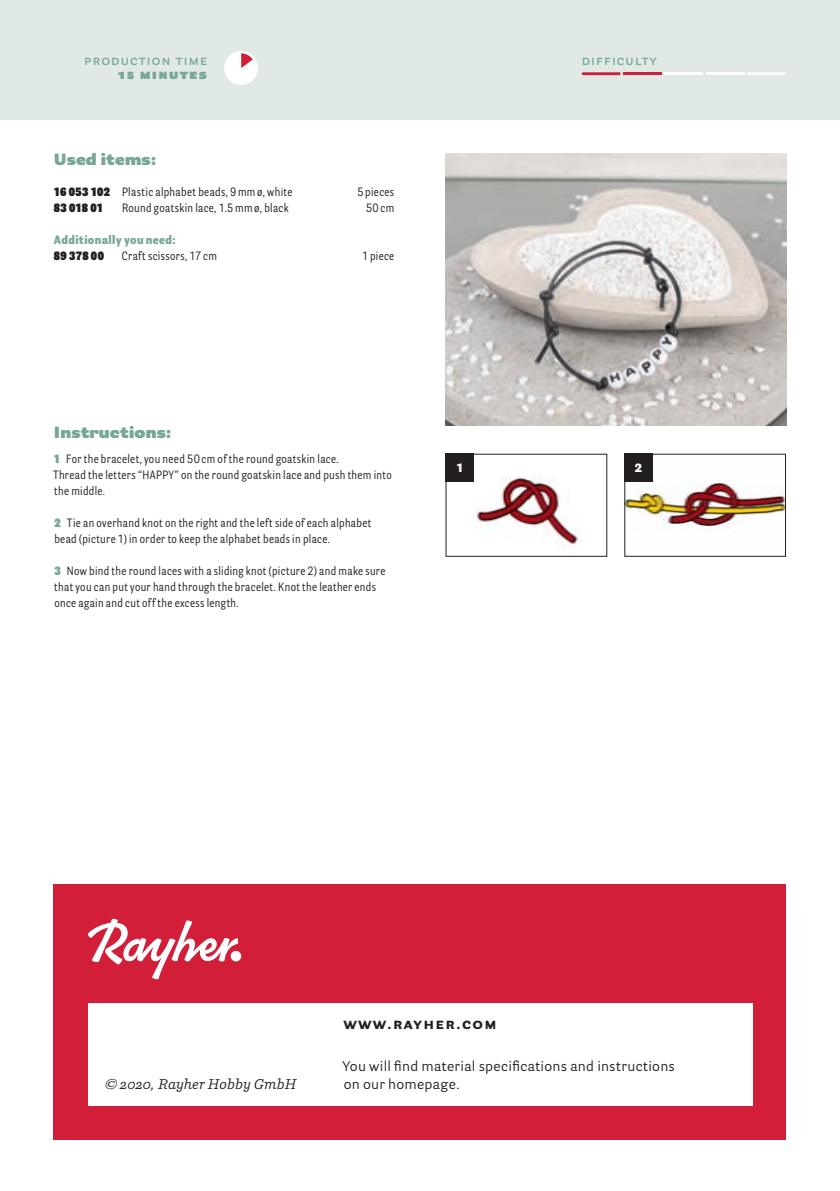
<style>
.page{position:relative;width:840px;height:1191px;background:#fff}
.page>*{position:absolute;margin:0;border:0;box-sizing:border-box;transform-origin:0 0}
.t1{font:900 16px "Parry Grotesque Pro";letter-spacing:.01em;color:#77a896}
.t2{font:700 16px "Parry Grotesque Pro";letter-spacing:.08em;color:#231f20}
.t3{font:14px/18px "Parry Grotesque Pro";letter-spacing:.02em;color:#231f20}
.t4{font:600 14px "Parry Grotesque Pro";letter-spacing:.08em;color:#77a896}
.t5{font:italic 14px "Parry Pro";letter-spacing:.01em;color:#231f20}
.t6{font:900 14px "Parry Grotesque Pro";letter-spacing:.08em;color:#77a896}
.t7{font:12px/16px "Parry Grot Con Pro";letter-spacing:.03em;color:#231f20}
.t8{font:900 12px "Parry Grot Con Pro";letter-spacing:.03em;color:#77a896}
.t9{font:900 12px "Parry Grot Con Pro";letter-spacing:.025em;color:#231f20}
.t10{font:900 12px "Parry Grotesque Pro";color:#fff}
.s1{font-weight:900}
.s2{font-weight:900;color:#77a896}
</style>
<div class="page">
<div style="left:54px;top:884px;width:731px;height:256px;background:#d21e38"></div>
<div style="left:88px;top:1003px;width:663px;height:103px;background:#fff"></div>
<div style="left:0;top:0;width:839px;height:119px;background:#e0e9e4"></div>
<svg style="left:88px;top:918px;width:150px;height:61px"></svg>
<div style="left:230px;top:951px;width:11px;height:10px;background:#fff;border-radius:50%"></div>
<div style="left:224px;top:51px;width:34px;height:34px;background:#fff;border-radius:50%"></div>
<svg style="left:241px;top:53px;width:12px;height:15px"></svg>
<svg style="left:581px;top:72px;width:39px;height:3px"></svg>
<hr style="left:622px;top:72px;width:39px;height:3px;background:#d21e38">
<hr style="left:664px;top:72px;width:38px;height:3px;background:#fff">
<hr style="left:705px;top:72px;width:39px;height:3px;background:#fff">
<svg style="left:747px;top:72px;width:38px;height:3px"></svg>
<img style="left:445px;top:153px;width:340px;height:272px">
<img style="left:472px;top:466px;width:108px;height:81px">
<div style="left:445px;top:454px;width:162px;height:103px;border:1px solid #231f20"></div>
<img style="left:626px;top:456px;width:157px;height:75px">
<div style="left:624px;top:454px;width:161px;height:103px;border:1px solid #231f20"></div>
<div style="left:445px;top:454px;width:28px;height:28px;background:#231f20"></div>
<div style="left:624px;top:454px;width:28px;height:28px;background:#231f20"></div>
<p class="t4" style="left:84px;top:50px;width:125px">production time</p>
<p class="t4" style="left:581px;top:50px;width:76px">difficulty</p>
<p class="t6" style="left:118px;top:63px;width:91px">15 minutes</p>
<h1 class="t1" style="left:54px;top:148px;width:104px">Used items:</h1>
<p class="t7" style="left:54px;top:184px;width:240px"><span class="s1">16 053 102</span> Plastic alphabet beads, 9mmø, white</p>
<p class="t7" style="left:357px;top:184px;width:38px">5 pieces</p>
<p class="t9" style="left:54px;top:199px;width:51px">83 018 01</p>
<p class="t7" style="left:122px;top:200px;width:168px">Round goatskin lace, 1.5mmø, black</p>
<p class="t7" style="left:366px;top:200px;width:30px">50cm</p>
<p class="t8" style="left:54px;top:231px;width:123px">Additionally you need:</p>
<p class="t9" style="left:54px;top:247px;width:52px">89 378 00</p>
<p class="t7" style="left:122px;top:248px;width:96px">Craft scissors, 17cm</p>
<p class="t7" style="left:362px;top:248px;width:34px">1 piece</p>
<h1 class="t1" style="left:54px;top:420px;width:119px">Instructions:</h1>
<p class="t7" style="left:53px;top:450px;width:340px"><span class="s2">1</span> For the bracelet, you need 50 cm of the round goatskin lace.<br>Thread the letters “HAPPY” on the round goatskin lace and push them into the middle.</p>
<p class="t7" style="left:54px;top:514px;width:318px"><span class="s2">2</span> Tie an overhand knot on the right and the left side of each alphabet bead (picture 1) in order to keep the alphabet beads in place.</p>
<p class="t7" style="left:54px;top:562px;width:332px"><span class="s2">3</span> Now bind the round laces with a sliding knot (picture 2) and make sure that you can put your hand through the bracelet. Knot the leather ends once again and cut off the excess length.</p>
<p class="t10" style="left:456px;top:459px;width:7px">1</p>
<p class="t10" style="left:634px;top:459px;width:9px">2</p>
<p class="t5" style="left:105px;top:1074px;width:193px">© 2020, Rayher Hobby GmbH</p>
<h1 class="t2" style="left:343px;top:1012px;width:155px">www.rayher.com</h1>
<p class="t3" style="left:342px;top:1056px;width:334px">You will find material specifications and instructions on our homepage.</p>
</div>
